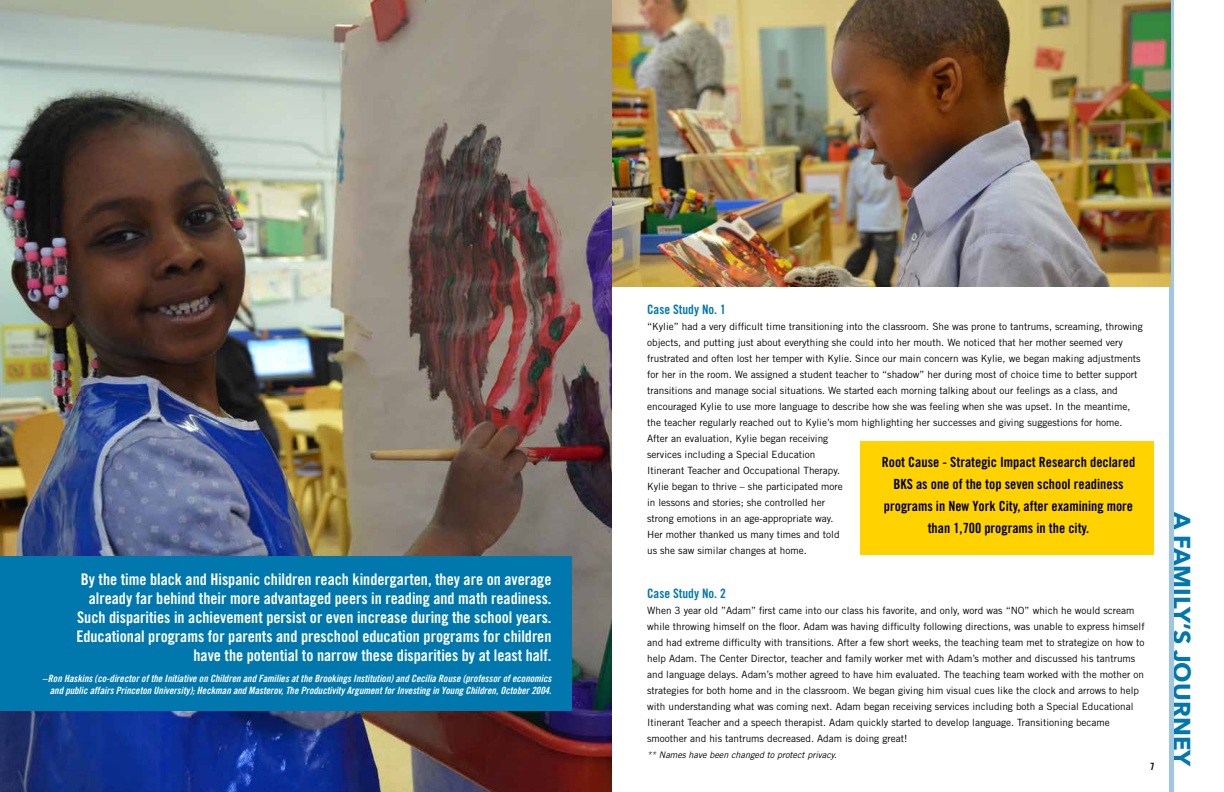
<style>
.page{position:relative;width:1224px;height:792px;background:#fff}
.page>*{position:absolute;margin:0;border:0;box-sizing:border-box;transform-origin:0 0}
.t1{font:700 24px "Avenir Next";color:#0078ae}
.t2{font:16px/19px "Trade Gothic Bold Cond Twenty";color:#fff;text-align:right}
.t3{font:14px/22px "Trade Gothic Bold Cond Twenty";color:#000;text-align:center}
.t4{font:13px "Trade Gothic Bold Cond Twenty";color:#0078ae}
.t5{font:10px/16px "Trade Gothic";color:#000}
.t6{font:10px/12px "Trade Gothic Bold Cond Twenty Obl";color:#fff;text-align:right}
.t7{font:10px "Trade Gothic Bold Cond Twenty";color:#000}
.t8{font:italic 9px "Trade Gothic";color:#000}
.s1{font-family:"Trade Gothic Bold Cond Twenty"}
</style>
<div class="page">
<img style="left:0;top:0;width:612px;height:792px">
<div style="left:861px;top:441px;width:293px;height:113px;background:#ffd200"></div>
<div style="left:1169px;top:0;width:5px;height:792px;background:#a0c7e1"></div>
<div style="left:0;top:556px;width:572px;height:155px;background:#0078ae"></div>
<img style="left:612px;top:0;width:558px;height:287px">
<p class="t2" style="left:76px;top:570px;width:477px">By the time black and Hispanic children reach kindergarten, they are on average already far behind their more advantaged peers in reading and math readiness.<br>Such disparities in achievement persist or even increase during the school years.<br>Educational programs for parents and preschool education programs for children have the potential to narrow these disparities by at least half.</p>
<p class="t6" style="left:43px;top:673px;width:510px"><span class="s1">–</span>Ron Haskins (co-director of the Initiative on Children and Families at the Brookings Institution) and Cecilia Rouse (professor of economics and public affairs Princeton University); Heckman and Masterov, The Productivity Argument for Investing in Young Children, October 2004.</p>
<h3 class="t4" style="left:647px;top:302px;width:80px">Case Study No. 1</h3>
<p class="t5" style="left:647px;top:319px;width:497px">“Kylie” had a very difficult time transitioning into the classroom. She was prone to tantrums, screaming, throwing objects, and putting just about everything she could into her mouth. We noticed that her mother seemed very frustrated and often lost her temper with Kylie. Since our main concern was Kylie, we began making adjustments for her in the room. We assigned a student teacher to “shadow” her during most of choice time to better support transitions and manage social situations. We started each morning talking about our feelings as a class, and encouraged Kylie to use more language to describe how she was feeling when she was upset. In the meantime, the teacher regularly reached out to Kylie’s mom highlighting her successes and giving suggestions for home.<br>After an evaluation, Kylie began receiving<br>services including a Special Education<br>Itinerant Teacher and Occupational Therapy.<br>Kylie began to thrive – she participated more<br>in lessons and stories; she controlled her<br>strong emotions in an age-appropriate way.<br>Her mother thanked us many times and told<br>us she saw similar changes at home.</p>
<h3 class="t4" style="left:647px;top:585px;width:80px">Case Study No. 2</h3>
<p class="t5" style="left:647px;top:602px;width:499px">When 3 year old ”Adam” first came into our class his favorite, and only, word was “NO” which he would scream while throwing himself on the floor. Adam was having difficulty following directions, was unable to express himself and had extreme difficulty with transitions. After a few short weeks, the teaching team met to strategize on how to help Adam. The Center Director, teacher and family worker met with Adam’s mother and discussed his tantrums and language delays. Adam’s mother agreed to have him evaluated. The teaching team worked with the mother on strategies for both home and in the classroom. We began giving him visual cues like the clock and arrows to help with understanding what was coming next. Adam began receiving services including both a Special Educational Itinerant Teacher and a speech therapist. Adam quickly started to develop language. Transitioning became smoother and his tantrums decreased. Adam is doing great!</p>
<p class="t8" style="left:647px;top:749px;width:191px">** Names have been changed to protect privacy.</p>
<h3 class="t3" style="left:882px;top:451px;width:255px">Root Cause - Strategic Impact Research declared BKS as one of the top seven school readiness programs in New York City, after examining more than 1,700 programs in the city.</h3>
<p class="t7" style="left:1150px;top:761px;width:6px">7</p>
<h1 class="t1" style="left:1203px;top:512px;width:256px;rotate:90deg">A FAMILY’S JOURNEY</h1>
</div>
